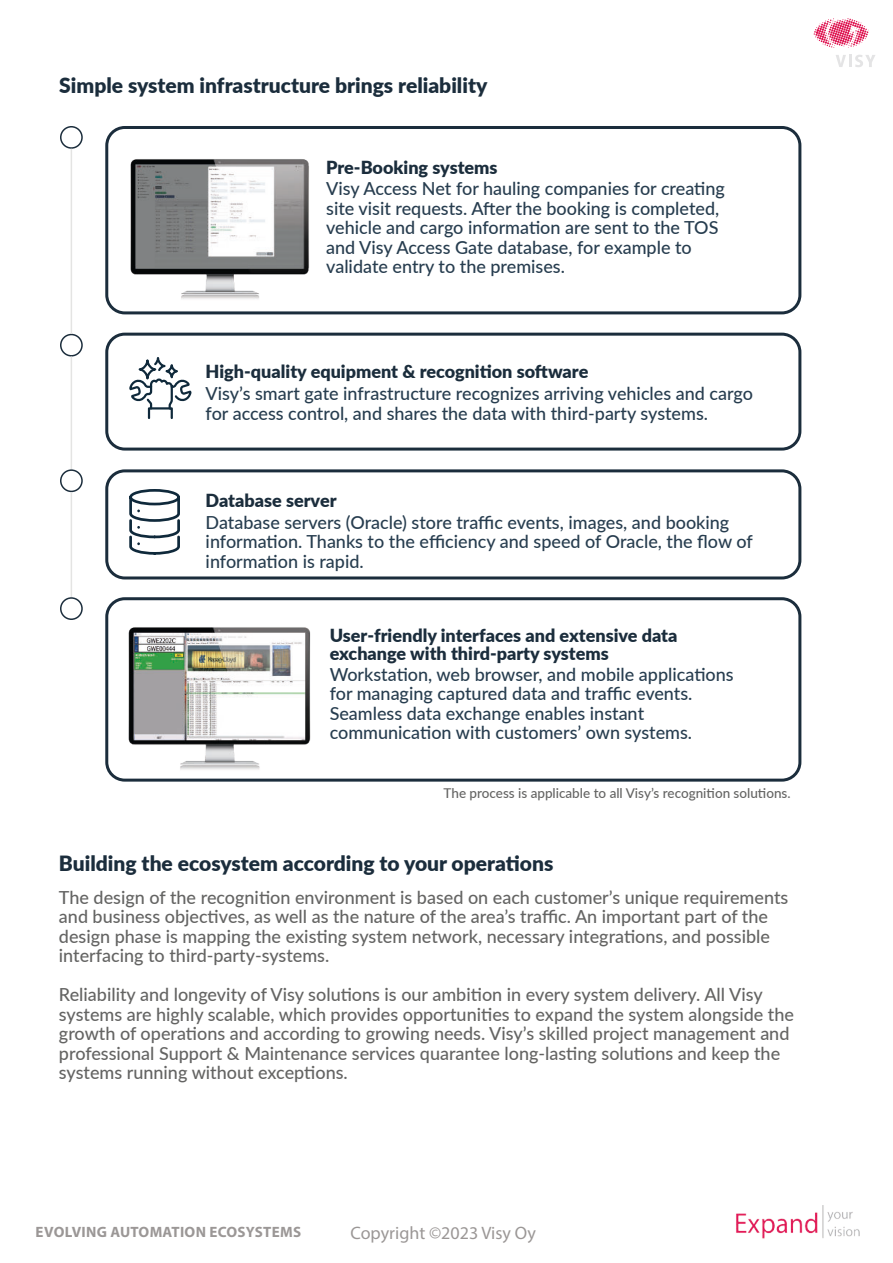
<style>
.page{position:relative;width:893px;height:1263px;background:#fff}
.page>*{position:absolute;margin:0;border:0;box-sizing:border-box;transform-origin:0 0}
.t1{font:900 21px "Lato";color:#1b2d3c}
.t2{font:500 18px/19.5px "Lato";color:#646463}
.t3{font:500 18px/19.5px "Lato";color:#273d4f}
.t4{font:900 18px/18px "Lato";color:#1b2d3c}
.t5{font:18px "Myriad Pro";color:#9b9796}
.t6{font:700 15px "Myriad Pro";letter-spacing:.02em;color:#9b9796}
.t7{font:500 13.5px "Lato";color:#646463}
</style>
<div class="page">
<img style="left:736px;top:1206px;width:124px;height:33px">
<svg style="left:814px;top:18px;width:55px;height:30px"></svg>
<svg style="left:836px;top:55px;width:39px;height:12px"></svg>
<div style="left:105px;top:469px;width:696px;height:110px;border:3px solid #1b2d3c;border-radius:18px"></div>
<svg style="left:129px;top:489px;width:51px;height:66px"></svg>
<div style="left:105px;top:126px;width:696px;height:188px;border:3px solid #1b2d3c;border-radius:18px"></div>
<div style="left:105px;top:333px;width:696px;height:118px;border:3px solid #1b2d3c;border-radius:18px"></div>
<img style="left:130px;top:159px;width:179px;height:140px">
<div style="left:105px;top:597px;width:696px;height:185px;border:3px solid #1b2d3c;border-radius:18px"></div>
<img style="left:128px;top:627px;width:183px;height:143px">
<div style="left:60px;top:126px;width:23px;height:23px;border:2px solid #1b2d3c;border-radius:50%"></div>
<div style="left:60px;top:334px;width:23px;height:23px;border:2px solid #1b2d3c;border-radius:50%"></div>
<hr style="left:71px;top:357px;width:1px;height:113px;background:#e4e4e3">
<div style="left:60px;top:469px;width:23px;height:23px;border:2px solid #1b2d3c;border-radius:50%"></div>
<hr style="left:71px;top:492px;width:1px;height:105px;background:#e4e4e3">
<svg style="left:129px;top:357px;width:63px;height:62px"></svg>
<hr style="left:71px;top:149px;width:1px;height:185px;background:#e4e4e3">
<div style="left:60px;top:597px;width:23px;height:23px;border:2px solid #1b2d3c;border-radius:50%"></div>
<p class="t1" style="left:59px;top:70px;width:430px">Simple system infrastructure brings reliability</p>
<p class="t4" style="left:326px;top:157px;width:173px">Pre-Booking systems</p>
<p class="t3" style="left:326px;top:178px;width:400px">Visy Access Net for hauling companies for creating site visit requests. After the booking is completed, vehicle and cargo information are sent to the TOS and Visy Access Gate database, for example to validate entry to the premises.</p>
<p class="t4" style="left:206px;top:361px;width:384px">High-quality equipment &amp; recognition software</p>
<p class="t3" style="left:206px;top:383px;width:549px">Visy’s smart gate infrastructure recognizes arriving vehicles and cargo for access control, and shares the data with third-party systems.</p>
<p class="t4" style="left:206px;top:490px;width:132px">Database server</p>
<p class="t3" style="left:206px;top:512px;width:549px">Database servers (Oracle) store traffic events, images, and booking information. Thanks to the efficiency and speed of Oracle, the flow of information is rapid.</p>
<p class="t4" style="left:330px;top:625px;width:349px">User-friendly interfaces and extensive data exchange with third-party systems</p>
<p class="t3" style="left:330px;top:664px;width:406px">Workstation, web browser, and mobile applications for managing captured data and traffic events.<br>Seamless data exchange enables instant communication with customers’ own systems.</p>
<p class="t7" style="left:444px;top:783px;width:349px">The process is applicable to all Visy’s recognition solutions.</p>
<p class="t1" style="left:59px;top:847px;width:496px">Building the ecosystem according to your operations</p>
<p class="t2" style="left:59px;top:887px;width:731px">The design of the recognition environment is based on each customer’s unique requirements and business objectives, as well as the nature of the area’s traffic. An important part of the design phase is mapping the existing system network, necessary integrations, and possible interfacing to third-party-systems.</p>
<p class="t2" style="left:59px;top:984px;width:737px">Reliability and longevity of Visy solutions is our ambition in every system delivery. All Visy systems are highly scalable, which provides opportunities to expand the system alongside the growth of operations and according to growing needs. Visy’s skilled project management and professional Support &amp; Maintenance services quarantee long-lasting solutions and keep the systems running without exceptions.</p>
<p class="t6" style="left:36px;top:1223px;width:267px">EVOLVING AUTOMATION ECOSYSTEMS</p>
<p class="t5" style="left:350px;top:1226px;width:187px">Copyright ©2023 Visy Oy</p>
</div>
